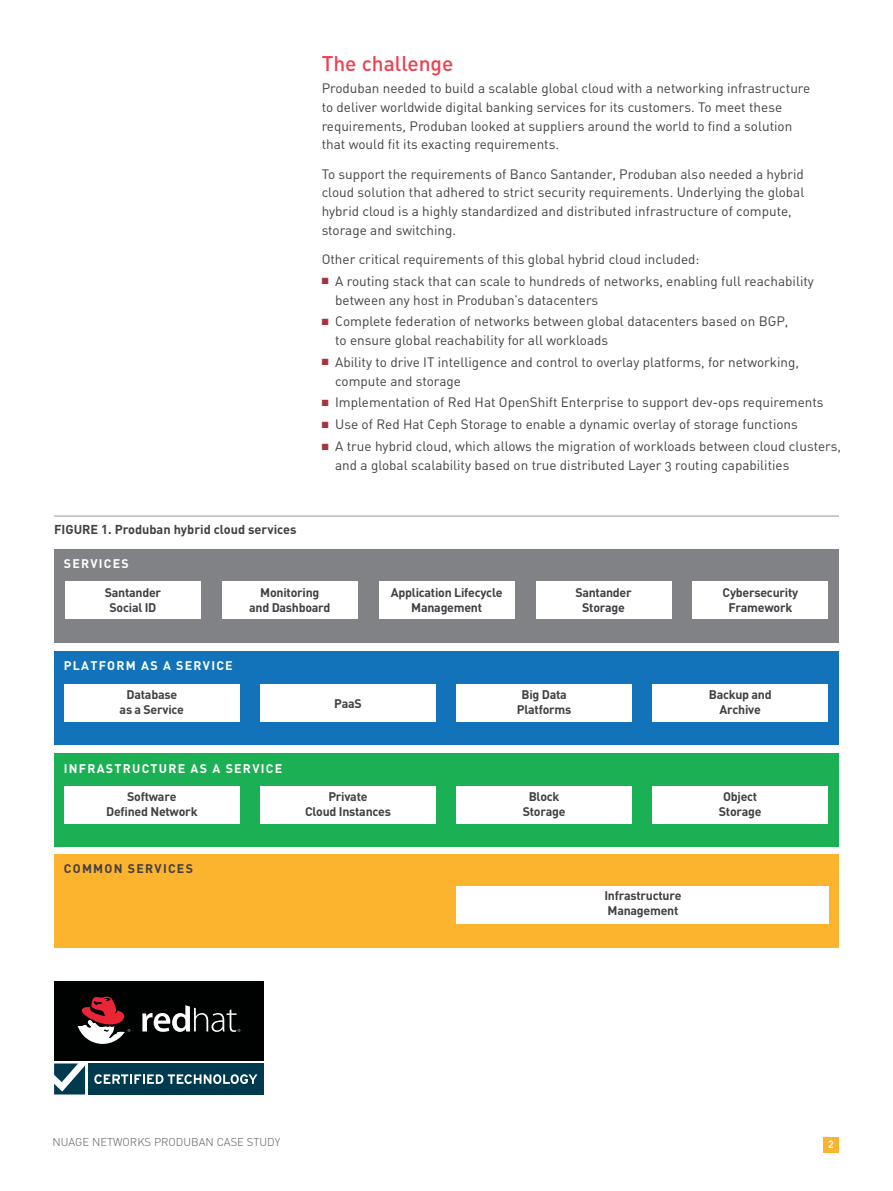
<style>
.page{position:relative;width:893px;height:1191px;background:#fff}
.page>*{position:absolute;margin:0;border:0;box-sizing:border-box;transform-origin:0 0}
.t1{font:500 21px "DIN";color:#ef404f}
.t2{font:13.5px/18.8px "DIN Regular Alternate";color:#414042}
.t3{font:13.5px/18.8px "DIN";color:#414042}
.t4{font:700 12.75px "DIN";color:#414042}
.t5{font:700 12.45px/14.7px "DIN";letter-spacing:-.02em;color:#414042;text-align:center}
.t6{font:700 12.45px "DIN";letter-spacing:.1em;color:#fff}
.t7{font:700 12.45px "DIN";letter-spacing:.1em;color:#414042}
.t8{font:300 11.25px "DIN";color:#58595b}
.t9{font:700 10.5px "DIN";color:#fff}
.s1{color:#a5353e}
</style>
<div class="page">
<div style="left:823px;top:1136px;width:16px;height:16px;background:#fcb32e"></div>
<div style="left:54px;top:753px;width:785px;height:93px;background:#1bb054"></div>
<div style="left:54px;top:854px;width:785px;height:93px;background:#fcb32e"></div>
<div style="left:456px;top:886px;width:372px;height:37px;background:#fff"></div>
<div style="left:64px;top:786px;width:176px;height:37px;background:#fff"></div>
<div style="left:260px;top:786px;width:176px;height:37px;background:#fff"></div>
<div style="left:456px;top:786px;width:176px;height:37px;background:#fff"></div>
<div style="left:652px;top:786px;width:176px;height:37px;background:#fff"></div>
<div style="left:54px;top:651px;width:785px;height:93px;background:#1272ba"></div>
<div style="left:64px;top:684px;width:176px;height:37px;background:#fff"></div>
<div style="left:260px;top:684px;width:176px;height:37px;background:#fff"></div>
<div style="left:456px;top:684px;width:176px;height:37px;background:#fff"></div>
<div style="left:652px;top:684px;width:176px;height:37px;background:#fff"></div>
<div style="left:54px;top:549px;width:785px;height:93px;background:#808285"></div>
<div style="left:65px;top:582px;width:136px;height:37px;background:#fff"></div>
<div style="left:222px;top:582px;width:136px;height:37px;background:#fff"></div>
<div style="left:379px;top:582px;width:135px;height:37px;background:#fff"></div>
<div style="left:536px;top:582px;width:135px;height:37px;background:#fff"></div>
<div style="left:693px;top:582px;width:135px;height:37px;background:#fff"></div>
<hr style="left:54px;top:516px;width:785px;height:1px;background:#939598">
<div style="left:54px;top:980px;width:210px;height:80px;background:#000101"></div>
<svg style="left:142px;top:1005px;width:98px;height:27px"></svg>
<svg style="left:77px;top:996px;width:53px;height:48px"></svg>
<div style="left:88px;top:1063px;width:176px;height:31px;background:#003a4f"></div>
<svg style="left:94px;top:1074px;width:163px;height:10px"></svg>
<svg style="left:54px;top:1063px;width:31px;height:31px"></svg>
<p class="t4" style="left:54px;top:521px;width:244px">FIGURE 1. Produban hybrid cloud services</p>
<h1 class="t1" style="left:322px;top:50px;width:133px">The challenge</h1>
<p class="t3" style="left:322px;top:79px;width:490px">Produban needed to build a scalable global cloud with a networking infrastructure to deliver worldwide digital banking services for its customers. To meet these requirements, Produban looked at suppliers around the world to find a solution that would fit its exacting requirements.</p>
<p class="t3" style="left:322px;top:164px;width:484px">To support the requirements of Banco Santander, Produban also needed a hybrid cloud solution that adhered to strict security requirements. Underlying the global hybrid cloud is a highly standardized and distributed infrastructure of compute, storage and switching.</p>
<p class="t3" style="left:322px;top:250px;width:379px">Other critical requirements of this global hybrid cloud included:</p>
<p class="t2" style="left:335px;top:271px;width:480px;text-indent:-13px"><span class="s1">■</span> A routing stack that can scale to hundreds of networks, enabling full reachability between any host in Produban’s datacenters</p>
<p class="t2" style="left:335px;top:312px;width:455px;text-indent:-13px"><span class="s1">■</span> Complete federation of networks between global datacenters based on BGP, to ensure global reachability for all workloads</p>
<p class="t2" style="left:335px;top:352px;width:465px;text-indent:-13px"><span class="s1">■</span> Ability to drive IT intelligence and control to overlay platforms, for networking, compute and storage</p>
<p class="t2" style="left:322px;top:393px;width:503px"><span class="s1">■</span> Implementation of Red Hat OpenShift Enterprise to support dev-ops requirements</p>
<p class="t2" style="left:322px;top:415px;width:478px"><span class="s1">■</span> Use of Red Hat Ceph Storage to enable a dynamic overlay of storage functions</p>
<p class="t2" style="left:335px;top:436px;width:507px;text-indent:-13px"><span class="s1">■</span> A true hybrid cloud, which allows the migration of workloads between cloud clusters, and a global scalability based on true distributed Layer 3 routing capabilities</p>
<p class="t6" style="left:64px;top:555px;width:67px">SERVICES</p>
<p class="t5" style="left:105px;top:584px;width:58px">Santander<br>Social ID</p>
<p class="t5" style="left:249px;top:584px;width:83px">Monitoring and Dashboard</p>
<p class="t5" style="left:391px;top:584px;width:113px">Application Lifecycle<br>Management</p>
<p class="t5" style="left:575px;top:584px;width:58px">Santander<br>Storage</p>
<p class="t5" style="left:723px;top:584px;width:77px">Cybersecurity<br>Framework</p>
<p class="t6" style="left:64px;top:657px;width:170px">PLATFORM AS A SERVICE</p>
<p class="t5" style="left:120px;top:687px;width:66px">Database as a Service</p>
<p class="t5" style="left:334px;top:696px;width:29px">PaaS</p>
<p class="t5" style="left:517px;top:687px;width:56px">Big Data<br>Platforms</p>
<p class="t5" style="left:709px;top:687px;width:64px">Backup and<br>Archive</p>
<p class="t6" style="left:64px;top:760px;width:220px">INFRASTRUCTURE AS A SERVICE</p>
<p class="t5" style="left:106px;top:789px;width:93px">Software<br>Defined Network</p>
<p class="t5" style="left:305px;top:789px;width:87px">Private<br>Cloud Instances</p>
<p class="t5" style="left:523px;top:789px;width:44px">Block<br>Storage</p>
<p class="t5" style="left:719px;top:789px;width:44px">Object<br>Storage</p>
<p class="t7" style="left:64px;top:860px;width:131px">COMMON SERVICES</p>
<p class="t5" style="left:604px;top:887px;width:79px;line-height:15.5px;text-align:left">Infrastructure<br>Management</p>
<p class="t8" style="left:52px;top:1134px;width:229px">NUAGE NETWORKS PRODUBAN CASE STUDY</p>
<p class="t9" style="left:828px;top:1137px;width:7px">2</p>
</div>
